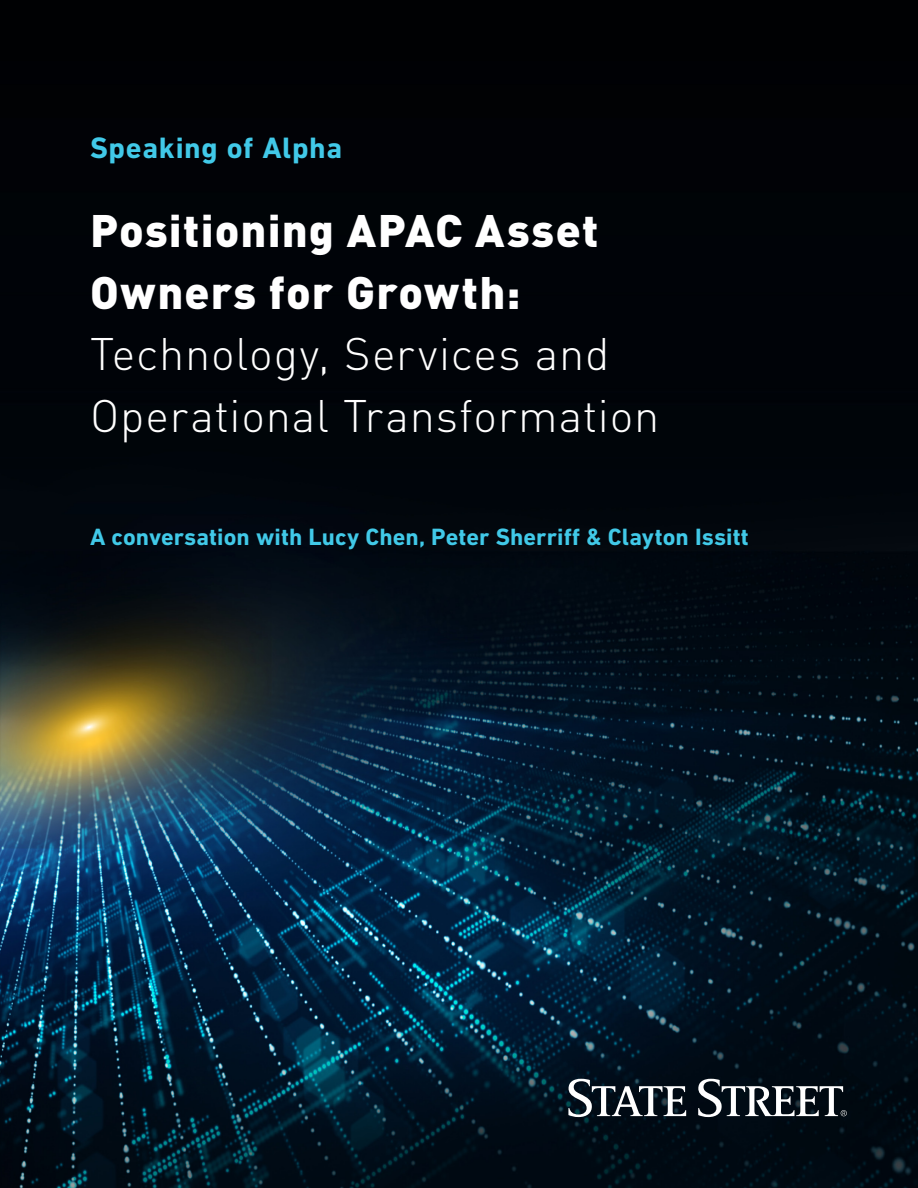
<style>
.page{position:relative;width:918px;height:1188px;background:#fff}
.page>*{position:absolute;margin:0;border:0;box-sizing:border-box;transform-origin:0 0}
.t1{font:300 45px/61.5px "DINSTT";letter-spacing:.02em;color:#fff}
.t2{font:900 45px/61.5px "DINSTT";letter-spacing:.025em;color:#fff}
.t3{font:700 30px "DIN Next LT Pro";letter-spacing:.02em;color:#41c9e8}
.t4{font:700 24px "DIN Next LT Pro";letter-spacing:.005em;color:#41c9e8}
</style>
<div class="page">
<img style="left:0;top:0;width:918px;height:1188px">
<svg style="left:568px;top:1079px;width:279px;height:38px"></svg>
<p class="t3" style="left:90px;top:130px;width:254px">Speaking of Alpha</p>
<h1 class="t2" style="left:90px;top:199px;width:510px">Positioning APAC Asset<br>Owners for Growth:</h1>
<h1 class="t1" style="left:90px;top:323px;width:571px">Technology, Services and<br>Operational Transformation</h1>
<p class="t4" style="left:90px;top:522px;width:660px">A conversation with Lucy Chen, Peter Sherriff &amp; Clayton Issitt</p>
</div>
